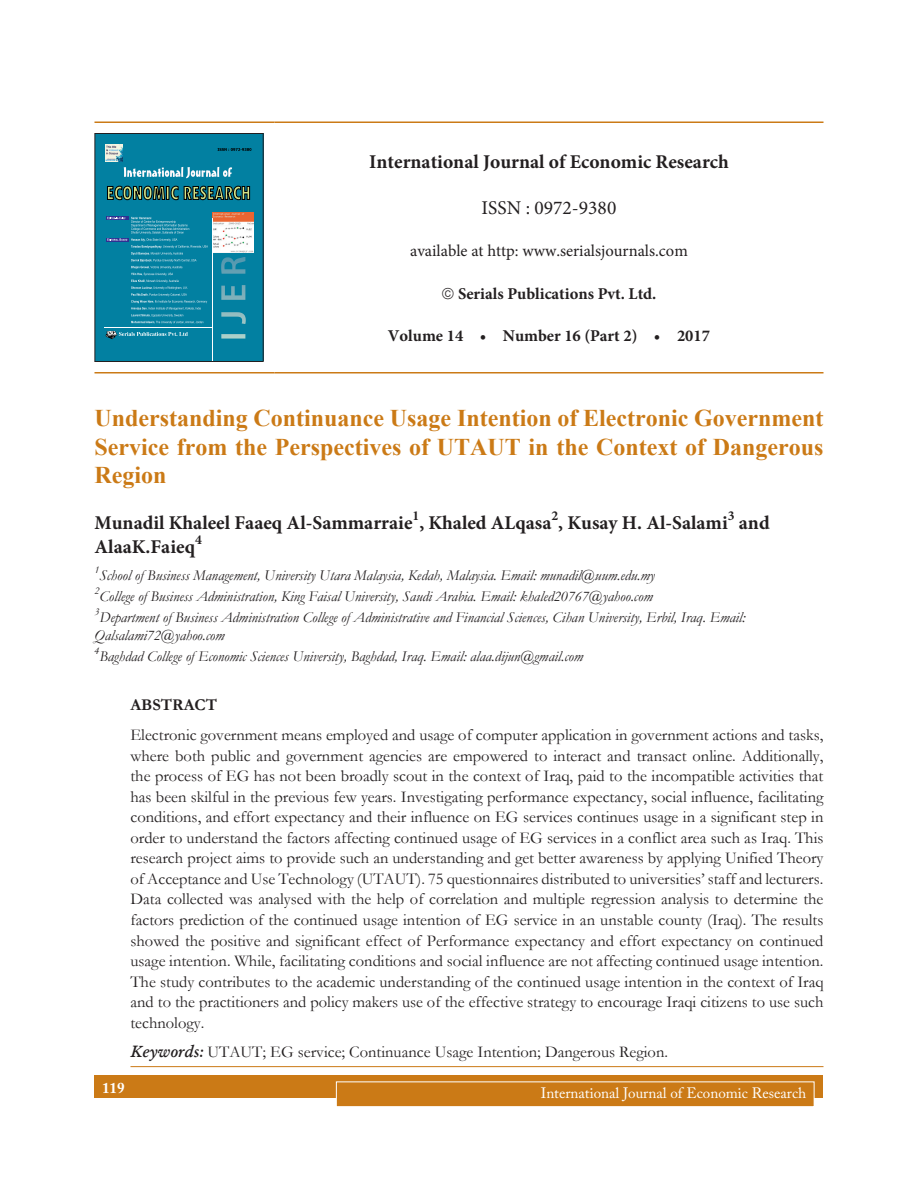
<style>
.page{position:relative;width:918px;height:1188px;background:#fff}
.page>*{position:absolute;margin:0;border:0;box-sizing:border-box;transform-origin:0 0}
.Chapter_Name{font:700 24px/28.8px "Times New Roman";color:#cb7a16;text-align:justify}
.Author_Name{font:700 19.5px "Minion Pro";color:#231f20}
.t1{font:19.5px "Minion Pro";color:#231f20}
.Abstract_Body_text{font:16.5px/20.5px "Garamond";color:#231f20;text-align:justify}
.Abstract_Below{font:16.5px "Garamond";color:#231f20}
.t2{font:700 16.5px "Minion Pro";color:#231f20}
.t3{font:16.5px "Minion Pro";color:#231f20}
.Abstract_Subhead{font:700 16.5px "Garamond";color:#231f20}
.Footnote{font:italic 15px/18px "Garamond";color:#231f20}
.t4{font:15px "Adobe Caslon Pro";color:#fff}
.t5{font:700 15px "Adobe Caslon Pro";color:#fff}
.Author_Name-2{font:700 13.65px "Minion Pro";color:#231f20}
.Footnote-2{font:italic 10.5px "Garamond";color:#231f20}
.s1{font-weight:600;font-style:italic}
</style>
<div class="page">
<div style="left:94px;top:1076px;width:730px;height:22px;background:#cb7a16"></div>
<div style="left:336px;top:1082px;width:478px;height:25px;background:#cb7a16"></div>
<div style="left:336px;top:1082px;width:478px;height:25px;border:1px solid #fff"></div>
<hr style="left:130px;top:1066px;width:694px;height:1px;background:#cb7a16">
<hr style="left:94px;top:122px;width:180px;height:1px;background:#cb7a16">
<hr style="left:274px;top:122px;width:550px;height:1px;background:#cb7a16">
<hr style="left:94px;top:372px;width:180px;height:2px;background:#cb7a16">
<hr style="left:274px;top:372px;width:550px;height:2px;background:#cb7a16">
<div style="left:95px;top:134px;width:168px;height:227px;background:#0280a1"></div>
<svg style="left:107px;top:167px;width:143px;height:34px"></svg>
<svg style="left:218px;top:148px;width:33px;height:3px"></svg>
<hr style="left:105px;top:327px;width:107px;height:1px;background:#fff">
<hr style="left:106px;top:238px;width:23px;height:3px;background:#2e3092">
<hr style="left:106px;top:216px;width:23px;height:4px;background:#2e3092">
<svg style="left:107px;top:217px;width:101px;height:107px"></svg>
<svg style="left:221px;top:257px;width:25px;height:82px"></svg>
<img style="left:105px;top:145px;width:17px;height:17px">
<svg style="left:106px;top:331px;width:82px;height:8px"></svg>
<img style="left:213px;top:212px;width:40px;height:41px">
<hr style="left:212px;top:218px;width:1px;height:143px;background:#fff">
<div style="left:94px;top:133px;width:170px;height:229px;border:1px solid #231f20"></div>
<p class="Author_Name" style="left:369px;top:148px;width:361px">International Journal of Economic Research</p>
<p class="t1" style="left:482px;top:195px;width:136px">ISSN : 0972-9380</p>
<p class="t3" style="left:410px;top:240px;width:279px">available at http: www.serialsjournals.com</p>
<p class="t2" style="left:458px;top:282px;width:200px">Serials Publications Pvt. Ltd.</p>
<p class="t2" style="left:388px;top:324px;width:324px">Volume 14 • Number 16 (Part 2) • 2017</p>
<p class="Chapter_Name" style="left:94px;top:403px;width:731px">Understanding Continuance Usage Intention of Electronic Government Service from the Perspectives of UTAUT in the Context of Dangerous Region</p>
<p class="Author_Name" style="left:94px;top:509px;width:635px">Munadil Khaleel Faaeq Al-Sammarraie , Khaled ALqasa , Kusay H. Al-Salami</p>
<p class="Author_Name-2" style="left:413px;top:507px;width:8px">1</p>
<p class="Author_Name-2" style="left:551px;top:507px;width:8px">2</p>
<p class="Author_Name-2" style="left:728px;top:507px;width:8px">3</p>
<p class="Author_Name" style="left:739px;top:509px;width:32px">and</p>
<p class="Author_Name" style="left:94px;top:533px;width:102px">AlaaK.Faieq</p>
<p class="Author_Name-2" style="left:195px;top:530px;width:8px">4</p>
<p class="Footnote-2" style="left:94px;top:562px;width:6px">1</p>
<p class="Footnote" style="left:99px;top:566px;width:557px">School of Business Management, University Utara Malaysia, Kedah, Malaysia. Email: munadil@uum.edu.my</p>
<p class="Footnote-2" style="left:94px;top:583px;width:6px">2</p>
<p class="Footnote" style="left:99px;top:587px;width:555px">College of Business Administration, King Faisal University, Saudi Arabia. Email: khaled20767@yahoo.com</p>
<p class="Footnote-2" style="left:94px;top:604px;width:6px">3</p>
<p class="Footnote" style="left:94px;top:608px;width:653px;text-indent:5px">Department of Business Administration College of Administrative and Financial Sciences, Cihan University, Erbil, Iraq. Email:<br>Qalsalami72@yahoo.com</p>
<p class="Footnote-2" style="left:94px;top:643px;width:6px">4</p>
<p class="Footnote" style="left:99px;top:647px;width:485px">Baghdad College of Economic Sciences University, Baghdad, Iraq. Email: alaa.dijun@gmail.com</p>
<p class="Abstract_Subhead" style="left:130px;top:694px;width:88px">ABSTRACT</p>
<p class="Abstract_Body_text" style="left:130px;top:724px;width:695px">Electronic government means employed and usage of computer application in government actions and tasks, where both public and government agencies are empowered to interact and transact online. Additionally, the process of EG has not been broadly scout in the context of Iraq, paid to the incompatible activities that has been skilful in the previous few years. Investigating performance expectancy, social influence, facilitating conditions, and effort expectancy and their influence on EG services continues usage in a significant step in order to understand the factors affecting continued usage of EG services in a conflict area such as Iraq. This research project aims to provide such an understanding and get better awareness by applying Unified Theory of Acceptance and Use Technology (UTAUT). 75 questionnaires distributed to universities’ staff and lecturers.<br>Data collected was analysed with the help of correlation and multiple regression analysis to determine the factors prediction of the continued usage intention of EG service in an unstable county (Iraq). The results showed the positive and significant effect of Performance expectancy and effort expectancy on continued usage intention. While, facilitating conditions and social influence are not affecting continued usage intention.<br>The study contributes to the academic understanding of the continued usage intention in the context of Iraq and to the practitioners and policy makers use of the effective strategy to encourage Iraqi citizens to use such technology.</p>
<p class="Abstract_Below" style="left:130px;top:1041px;width:539px"><span class="s1">Keywords:</span> UTAUT; EG service; Continuance Usage Intention; Dangerous Region.</p>
<p class="t5" style="left:102px;top:1079px;width:24px">119</p>
<p class="t4" style="left:541px;top:1084px;width:267px">International Journal of Economic Research</p>
</div>
